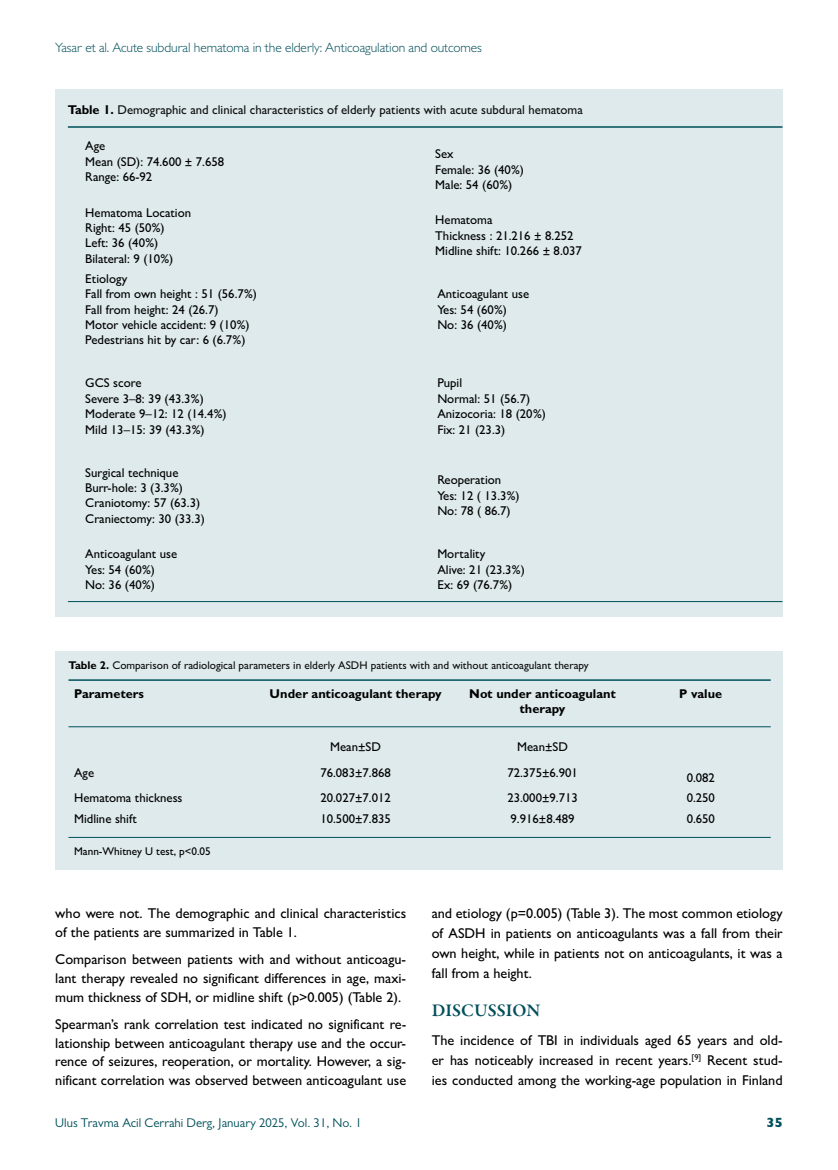
<style>
.page{position:relative;width:838px;height:1170px;background:#fff}
.page>*{position:absolute;margin:0;border:0;box-sizing:border-box;transform-origin:0 0}
.t1{font:600 18px "Garamond Premr Pro";color:#004f5a}
.t2{font:500 14.25px/18.8px "Gill Sans MT Pro";color:#000;text-align:justify}
.t3{font:300 13.5px "Gill Sans MT Pro";letter-spacing:-.005em;color:#004f5a}
.t4{font:800 13.5px "Gill Sans MT Pro";color:#004f5a}
.t5{font:500 12.75px/15.5px "Gill Sans MT Pro";color:#000}
.t6{font:500 12.75px "Gill Sans MT Pro";color:#0e0e0e}
.t7{font:700 12.75px/15.5px "Gill Sans MT Pro";color:#000;text-align:center}
.t8{font:12.75px "Gill Sans MT Pro";color:#004f5a}
.t9{font:500 11.25px "Gill Sans MT Pro";color:#0e0e0e}
.t10{font:500 11.25px "Gill Sans MT Pro";color:#000}
.s1{font-weight:700;color:#000}
</style>
<div class="page">
<div style="left:55px;top:651px;width:727px;height:218px;background:#deeaec"></div>
<hr style="left:68px;top:679px;width:702px;height:1px;background:#004f5a">
<hr style="left:68px;top:726px;width:702px;height:1px;background:#004f5a">
<hr style="left:68px;top:837px;width:702px;height:1px;background:#004f5a">
<div style="left:55px;top:89px;width:727px;height:527px;background:#deeaec"></div>
<hr style="left:68px;top:126px;width:714px;height:2px;background:#004f5a">
<hr style="left:68px;top:601px;width:714px;height:1px;background:#004f5a">
<p class="t3" style="left:55px;top:39px;width:428px">Yasar et al. Acute subdural hematoma in the elderly: Anticoagulation and outcomes</p>
<p class="t6" style="left:68px;top:102px;width:516px"><span class="s1">Table 1.</span> Demographic and clinical characteristics of elderly patients with acute subdural hematoma</p>
<p class="t5" style="left:85px;top:138px;width:140px">Age<br>Mean (SD): 74.600 ± 7.658<br>Range: 66-92</p>
<p class="t5" style="left:435px;top:146px;width:90px">Sex<br>Female: 36 (40%)<br>Male: 54 (60%)</p>
<p class="t5" style="left:85px;top:204px;width:107px">Hematoma Location<br>Right: 45 (50%)<br>Left: 36 (40%)<br>Bilateral: 9 (10%)</p>
<p class="t5" style="left:435px;top:212px;width:148px">Hematoma<br>Thickness : 21.216 ± 8.252<br>Midline shift: 10.266 ± 8.037</p>
<p class="t5" style="left:85px;top:270px;width:173px">Etiology<br>Fall from own height : 51 (56.7%)<br>Fall from height: 24 (26.7)<br>Motor vehicle accident: 9 (10%)<br>Pedestrians hit by car: 6 (6.7%)</p>
<p class="t5" style="left:437px;top:286px;width:93px">Anticoagulant use<br>Yes: 54 (60%)<br>No: 36 (40%)</p>
<p class="t5" style="left:85px;top:375px;width:143px">GCS score<br>Severe 3–8: 39 (43.3%)<br>Moderate 9–12: 12 (14.4%)<br>Mild 13–15: 39 (43.3%)</p>
<p class="t5" style="left:437px;top:375px;width:110px">Pupil<br>Normal: 51 (56.7)<br>Anizocoria: 18 (20%)<br>Fix: 21 (23.3)</p>
<p class="t5" style="left:85px;top:464px;width:121px">Surgical technique<br>Burr-hole: 3 (3.3%)<br>Craniotomy: 57 (63.3)<br>Craniectomy: 30 (33.3)</p>
<p class="t5" style="left:437px;top:472px;width:84px">Reoperation<br>Yes: 12 ( 13.3%)<br>No: 78 ( 86.7)</p>
<p class="t5" style="left:85px;top:546px;width:93px">Anticoagulant use<br>Yes: 54 (60%)<br>No: 36 (40%)</p>
<p class="t5" style="left:437px;top:546px;width:89px">Mortality<br>Alive: 21 (23.3%)<br>Ex: 69 (76.7%)</p>
<p class="t9" style="left:68px;top:658px;width:522px"><span class="s1">Table 2.</span> Comparison of radiological parameters in elderly ASDH patients with and without anticoagulant therapy</p>
<p class="t7" style="left:74px;top:685px;width:71px">Parameters</p>
<p class="t7" style="left:270px;top:685px;width:173px">Under anticoagulant therapy</p>
<p class="t7" style="left:469px;top:685px;width:148px">Not under anticoagulant therapy</p>
<p class="t7" style="left:679px;top:685px;width:45px">P value</p>
<p class="t5" style="left:330px;top:738px;width:52px">Mean±SD</p>
<p class="t5" style="left:517px;top:738px;width:52px">Mean±SD</p>
<p class="t5" style="left:686px;top:769px;width:30px">0.082</p>
<p class="t5" style="left:74px;top:764px;width:22px">Age</p>
<p class="t5" style="left:320px;top:764px;width:72px">76.083±7.868</p>
<p class="t5" style="left:507px;top:764px;width:72px">72.375±6.901</p>
<p class="t5" style="left:74px;top:789px;width:110px">Hematoma thickness</p>
<p class="t5" style="left:320px;top:789px;width:72px">20.027±7.012</p>
<p class="t5" style="left:507px;top:789px;width:72px">23.000±9.713</p>
<p class="t5" style="left:686px;top:789px;width:30px">0.250</p>
<p class="t5" style="left:74px;top:811px;width:64px">Midline shift</p>
<p class="t5" style="left:320px;top:811px;width:72px">10.500±7.835</p>
<p class="t5" style="left:510px;top:811px;width:66px">9.916±8.489</p>
<p class="t5" style="left:686px;top:811px;width:30px">0.650</p>
<p class="t10" style="left:74px;top:844px;width:138px">Mann-Whitney U test, p&lt;0.05</p>
<p class="t2" style="left:55px;top:903px;width:352px">who were not. The demographic and clinical characteristics of the patients are summarized in Table 1.</p>
<p class="t2" style="left:55px;top:949px;width:352px">Comparison between patients with and without anticoagu&shy;lant therapy revealed no significant differences in age, maxi&shy;mum thickness of SDH, or midline shift (p&gt;0.005) (Table 2).</p>
<p class="t2" style="left:55px;top:1014px;width:352px">Spearman’s rank correlation test indicated no significant re&shy;lationship between anticoagulant therapy use and the occur&shy;rence of seizures, reoperation, or mortality. However, a sig&shy;nificant correlation was observed between anticoagulant use</p>
<p class="t2" style="left:432px;top:903px;width:352px;line-height:20.1px">and etiology (p=0.005) (Table 3). The most common etiology of ASDH in patients on anticoagulants was a fall from their own height, while in patients not on anticoagulants, it was a fall from a height.</p>
<p class="t1" style="left:432px;top:999px;width:110px">DISCUSSION</p>
<p class="t2" style="left:432px;top:1029px;width:352px;line-height:20.1px">The incidence of TBI in individuals aged 65 years and old&shy;er has noticeably increased in recent years.<sup>[9]</sup> Recent stud&shy;ies conducted among the working-age population in Finland</p>
<p class="t8" style="left:55px;top:1115px;width:308px">Ulus Travma Acil Cerrahi Derg, January 2025, Vol. 31, No. 1</p>
<p class="t4" style="left:766px;top:1114px;width:18px">35</p>
</div>
